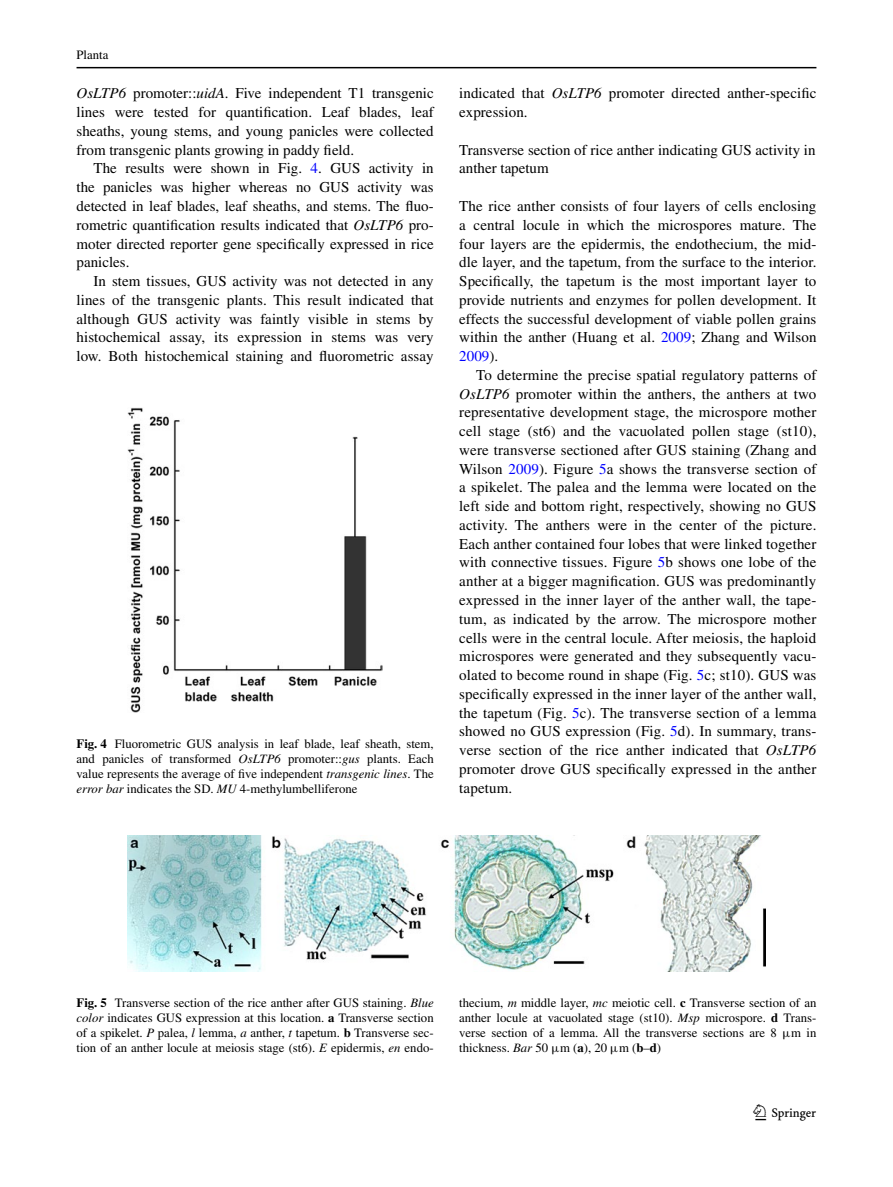
<style>
.page{position:relative;width:893px;height:1187px;background:#fff}
.page>*{position:absolute;margin:0;border:0;box-sizing:border-box;transform-origin:0 0}
.t1{font:22.5px "Springnew";color:#000}
.t2{font:15px/18.8px "Times";letter-spacing:.005em;color:#000;text-align:justify}
.t3{font:12.75px/15px "Times";color:#000;text-align:justify}
.s1{font-style:italic}
.s2{color:#00f}
.s3{font-weight:700}
.s4{font-family:"MTGU"}
</style>
<div class="page">
<hr style="left:77px;top:67px;width:739px;height:1px;background:#000">
<img style="left:128px;top:407px;width:255px;height:305px">
<img style="left:128px;top:835px;width:637px;height:136px">
<p class="t3" style="left:77px;top:48px;width:33px">Planta</p>
<p class="t2" style="left:77px;top:84px;width:359px"><span class="s1">OsLTP6</span> promoter::<span class="s1">uidA</span>. Five independent T1 transgenic lines were tested for quantification. Leaf blades, leaf sheaths, young stems, and young panicles were collected from transgenic plants growing in paddy field.</p>
<p class="t2" style="left:77px;top:159px;width:359px;text-indent:17px">The results were shown in Fig. <span class="s2">4</span>. GUS activity in the panicles was higher whereas no GUS activity was detected in leaf blades, leaf sheaths, and stems. The fluo&shy;rometric quantification results indicated that <span class="s1">OsLTP6</span> pro&shy;moter directed reporter gene specifically expressed in rice panicles.</p>
<p class="t2" style="left:77px;top:271px;width:359px;text-indent:17px">In stem tissues, GUS activity was not detected in any lines of the transgenic plants. This result indicated that although GUS activity was faintly visible in stems by histochemical assay, its expression in stems was very low. Both histochemical staining and fluorometric assay</p>
<p class="t3" style="left:77px;top:736px;width:359px"><span class="s3">Fig. 4</span> Fluorometric GUS analysis in leaf blade, leaf sheath, stem, and panicles of transformed <span class="s1">OsLTP6</span> promoter::<span class="s1">gus</span> plants. Each value represents the average of five independent <span class="s1">transgenic lines</span>. The <span class="s1">error bar</span> indicates the SD. <span class="s1">MU</span> 4-methylumbelliferone</p>
<p class="t2" style="left:459px;top:84px;width:359px">indicated that <span class="s1">OsLTP6</span> promoter directed anther-specific expression.</p>
<p class="t2" style="left:459px;top:140px;width:358px">Transverse section of rice anther indicating GUS activity in anther tapetum</p>
<p class="t2" style="left:459px;top:196px;width:359px">The rice anther consists of four layers of cells enclosing a central locule in which the microspores mature. The four layers are the epidermis, the endothecium, the mid&shy;dle layer, and the tapetum, from the surface to the interior.<br>Specifically, the tapetum is the most important layer to provide nutrients and enzymes for pollen development. It effects the successful development of viable pollen grains within the anther (Huang et al. <span class="s2">2009</span>; Zhang and Wilson <span class="s2">2009</span>).</p>
<p class="t2" style="left:459px;top:365px;width:359px;text-indent:17px">To determine the precise spatial regulatory patterns of <span class="s1">OsLTP6</span> promoter within the anthers, the anthers at two representative development stage, the microspore mother cell stage (st6) and the vacuolated pollen stage (st10), were transverse sectioned after GUS staining (Zhang and Wilson <span class="s2">2009</span>). Figure <span class="s2">5</span>a shows the transverse section of a spikelet. The palea and the lemma were located on the left side and bottom right, respectively, showing no GUS activity. The anthers were in the center of the picture.<br>Each anther contained four lobes that were linked together with connective tissues. Figure <span class="s2">5</span>b shows one lobe of the anther at a bigger magnification. GUS was predominantly expressed in the inner layer of the anther wall, the tape&shy;tum, as indicated by the arrow. The microspore mother cells were in the central locule. After meiosis, the haploid microspores were generated and they subsequently vacu&shy;olated to become round in shape (Fig. <span class="s2">5</span>c; st10). GUS was specifically expressed in the inner layer of the anther wall, the tapetum (Fig. <span class="s2">5</span>c). The transverse section of a lemma showed no GUS expression (Fig. <span class="s2">5</span>d). In summary, trans&shy;verse section of the rice anther indicated that <span class="s1">OsLTP6 </span>promoter drove GUS specifically expressed in the anther tapetum.</p>
<p class="t3" style="left:77px;top:995px;width:359px"><span class="s3">Fig. 5</span> Transverse section of the rice anther after GUS staining. <span class="s1">Blue color</span> indicates GUS expression at this location. <span class="s3">a</span> Transverse section of a spikelet. <span class="s1">P</span> palea, <span class="s1">l</span> lemma, <span class="s1">a</span> anther, <span class="s1">t</span> tapetum. <span class="s3">b</span> Transverse sec&shy;tion of an anther locule at meiosis stage (st6). <span class="s1">E</span> epidermis, <span class="s1">en</span> endo-</p>
<p class="t3" style="left:459px;top:995px;width:359px">thecium, <span class="s1">m</span> middle layer, <span class="s1">mc</span> meiotic cell. <span class="s3">c</span> Transverse section of an anther locule at vacuolated stage (st10). <span class="s1">Msp</span> microspore. <span class="s3">d</span> Trans&shy;verse section of a lemma. All the transverse sections are 8 <span class="s4">μ</span>m in thickness. <span class="s1">Bar</span> 50 <span class="s4">μ</span>m (<span class="s3">a</span>), 20 <span class="s4">μ</span>m (<span class="s3">b</span>–<span class="s3">d</span>)</p>
<h1 class="t1" style="left:755px;top:1104px;width:62px">1 3</h1>
</div>
